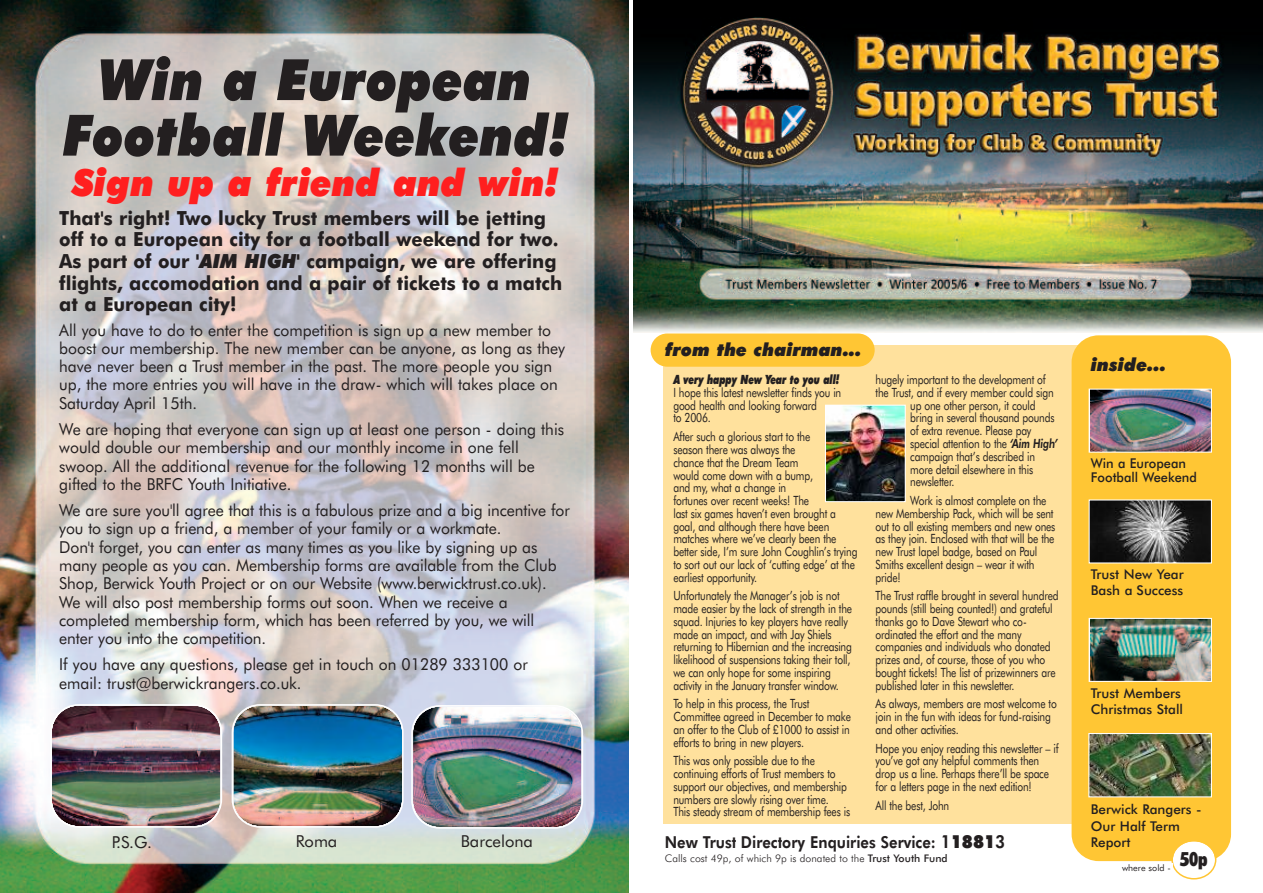
<style>
.page{position:relative;width:1263px;height:893px;background:#fff}
.page>*{position:absolute;margin:0;border:0;box-sizing:border-box;transform-origin:0 0}
.t1{font:italic 900 57px/55.5px "Futura BT";color:#231f20;text-align:center;scale:.9 1}
.t2{font:italic 900 37.5px "Futura BT";color:#ff1f1f;scale:.95 1}
.t3{font:700 19.5px/21.6px "Futura BT";color:#231f20;scale:.95 1}
.t4{font:italic 900 18px "Futura BT";color:#231f20}
.t5{font:16.5px/18.3px "Futura BT";color:#231f20;scale:.95 1}
.t6{font:800 16.5px "Futura BT";color:#231f20;scale:.9 1}
.t7{font:16.5px "Futura BT";color:#231f20}
.t8{font:500 13.5px/16.2px "Futura BT";color:#231f20}
.t9{font:500 13.5px/13.5px "Futura BT";color:#231f20;scale:.95 1}
.t10{font:12.75px/12.8px "Futura BT";letter-spacing:-.02em;color:#231f20;scale:.8 1}
.t11{font:italic 900 12.75px "Futura BT";letter-spacing:-.02em;color:#231f20;scale:.75 1}
.t12{font:300 10.5px "Futura BT";color:#231f20}
.t13{font:9px "Futura BT";color:#231f20}
.s1{font-weight:900;font-style:italic}
.s2{font-weight:800;font-style:italic}
.s3{font-size:18px}
.s4{font-weight:900;font-size:18px}
.s5{font-weight:500}
</style>
<div class="page">
<img style="left:633px;top:1px;width:630px;height:332px">
<img style="left:0;top:1px;width:629px;height:892px">
<div style="left:663px;top:345px;width:422px;height:479px;background:#ffe19d"></div>
<div style="left:1071px;top:335px;width:160px;height:526px;background:#ffc634;border-radius:27px"></div>
<div style="left:651px;top:333px;width:224px;height:34px;background:#ffc634;border-radius:17px"></div>
<img style="left:1091px;top:391px;width:119px;height:60px">
<div style="left:1089px;top:389px;width:123px;height:64px;border:1px solid #fff"></div>
<img style="left:1091px;top:501px;width:119px;height:60px">
<img style="left:827px;top:407px;width:77px;height:93px">
<div style="left:825px;top:405px;width:81px;height:97px;border:1px solid #fff"></div>
<img style="left:1091px;top:620px;width:119px;height:60px">
<div style="left:1089px;top:618px;width:123px;height:64px;border:1px solid #fff"></div>
<img style="left:1090px;top:735px;width:120px;height:60px">
<div style="left:1088px;top:733px;width:124px;height:64px;border:1px solid #fff"></div>
<img style="left:411px;top:705px;width:172px;height:124px">
<img style="left:232px;top:704px;width:172px;height:124px">
<img style="left:50px;top:704px;width:172px;height:124px">
<svg style="left:1171px;top:841px;width:45px;height:38px"></svg>
<div style="left:1099px;top:863px;width:73px;height:14px;background:#fff"></div>
<h1 class="t1" style="left:63px;top:53px;width:562px">Win a European<br>Football Weekend!</h1>
<h2 class="t2" style="left:73px;top:161px;width:512px">Sign up a friend and win!</h2>
<h3 class="t3" style="left:59px;top:207px;width:531px">That's right! Two lucky Trust members will be jetting off to a European city for a football weekend for two.<br>As part of our <span class="s1">'AIM HIGH'</span> campaign, we are offering flights, accomodation and a pair of tickets to a match at a European city!</h3>
<p class="t5" style="left:59px;top:321px;width:534px">All you have to do to enter the competition is sign up a new member to boost our membership. The new member can be anyone, as long as they have never been a Trust member in the past. The more people you sign up, the more entries you will have in the draw- which will takes place on Saturday April 15th.</p>
<p class="t5" style="left:59px;top:420px;width:533px">We are hoping that everyone can sign up at least one person - doing this would double our membership and our monthly income in one fell swoop. All the additional revenue for the following 12 months will be gifted to the BRFC Youth Initiative.</p>
<p class="t5" style="left:59px;top:501px;width:539px">We are sure you'll agree that this is a fabulous prize and a big incentive for you to sign up a friend, a member of your family or a workmate.<br>Don't forget, you can enter as many times as you like by signing up as many people as you can. Membership forms are available from the Club Shop, Berwick Youth Project or on our Website (www.berwicktrust.co.uk).<br>We will also post membership forms out soon. When we receive a completed membership form, which has been referred by you, we will enter you into the competition.</p>
<p class="t5" style="left:59px;top:655px;width:495px">If you have any questions, please get in touch on 01289 333100 or email: trust@berwickrangers.co.uk.</p>
<p class="t7" style="left:112px;top:833px;width:42px">P.S.G.</p>
<p class="t7" style="left:296px;top:832px;width:43px">Roma</p>
<p class="t7" style="left:461px;top:832px;width:74px">Barcelona</p>
<h3 class="t4" style="left:665px;top:340px;width:198px">from the chairman...</h3>
<p class="t11" style="left:673px;top:372px;width:223px">A very happy New Year to you all!</p>
<p class="t10" style="left:673px;top:386px;width:211px">I hope this latest newsletter finds you in good health and looking forward<br>to 2006.</p>
<p class="t10" style="left:673px;top:430px;width:232px">After such a glorious start to the<br>season there was always the<br>chance that the Dream Team<br>would come down with a bump,<br>and my, what a change in<br>fortunes over recent weeks! The<br>last six games haven’t even brought a goal, and although there have been matches where we’ve clearly been the better side, I’m sure John Coughlin’s trying to sort out our lack of ‘cutting edge’ at the earliest opportunity.</p>
<p class="t10" style="left:673px;top:589px;width:225px">Unfortunately the Manager’s job is not made easier by the lack of strength in the squad. Injuries to key players have really made an impact, and with Jay Shiels returning to Hibernian and the increasing likelihood of suspensions taking their toll, we can only hope for some inspiring activity in the January transfer window.</p>
<p class="t10" style="left:673px;top:698px;width:223px">To help in this process, the Trust Committee agreed in December to make an offer to the Club of £1000 to assist in efforts to bring in new players.</p>
<p class="t10" style="left:673px;top:755px;width:223px">This was only possible due to the continuing efforts of Trust members to support our objectives, and membership numbers are slowly rising over time.<br>This steady stream of membership fees is</p>
<p class="t10" style="left:875px;top:373px;width:214px">hugely important to the development of</p>
<p class="t10" style="left:875px;top:386px;width:224px">the Trust, and if every member could sign</p>
<p class="t10" style="left:910px;top:399px;width:158px">up one other person, it could</p>
<p class="t10" style="left:910px;top:412px;width:182px">bring in several thousand pounds</p>
<p class="t10" style="left:910px;top:424px;width:153px">of extra revenue. Please pay</p>
<p class="t10" style="left:910px;top:437px;width:186px">special attention to the <span class="s2">‘Aim High’</span></p>
<p class="t10" style="left:910px;top:450px;width:158px">campaign that’s described in</p>
<p class="t10" style="left:910px;top:463px;width:155px">more detail elsewhere in this</p>
<p class="t10" style="left:910px;top:475px;width:57px">newsletter.</p>
<p class="t10" style="left:875px;top:494px;width:226px;text-indent:35px">Work is almost complete on the new Membership Pack, which will be sent out to all existing members and new ones as they join. Enclosed with that will be the new Trust lapel badge, based on Paul<br>Smiths excellent design – wear it with pride!</p>
<p class="t10" style="left:875px;top:589px;width:230px">The Trust raffle brought in several hundred pounds (still being counted!) and grateful thanks go to Dave Stewart who co&shy;ordinated the effort and the many companies and individuals who donated prizes and, of course, those of you who bought tickets! The list of prizewinners are published later in this newsletter.</p>
<p class="t10" style="left:875px;top:698px;width:228px">As always, members are most welcome to join in the fun with ideas for fund-raising and other activities.</p>
<p class="t10" style="left:875px;top:742px;width:231px">Hope you enjoy reading this newsletter – if you’ve got any helpful comments then drop us a line. Perhaps there’ll be space for a letters page in the next edition!</p>
<p class="t10" style="left:875px;top:799px;width:94px">All the best, John</p>
<p class="t6" style="left:665px;top:832px;width:380px">New Trust Directory Enquiries Service: <span class="s3">1</span><span class="s4">1881</span><span class="s3">3</span></p>
<p class="t12" style="left:665px;top:852px;width:284px">Calls cost 49p, of which 9p is donated to the <span class="s5">Trust Youth Fund</span></p>
<h3 class="t4" style="left:1091px;top:354px;width:76px">inside...</h3>
<p class="t9" style="left:1091px;top:457px;width:113px">Win a European<br>Football Weekend</p>
<p class="t8" style="left:1091px;top:566px;width:94px">Trust New Year<br>Bash a Success</p>
<p class="t8" style="left:1091px;top:686px;width:94px">Trust Members<br>Christmas Stall</p>
<p class="t8" style="left:1091px;top:802px;width:112px">Berwick Rangers -<br>Our Half Term<br>Report</p>
<p class="t13" style="left:1122px;top:862px;width:87px">where sold - <sup>50p</sup></p>
</div>
